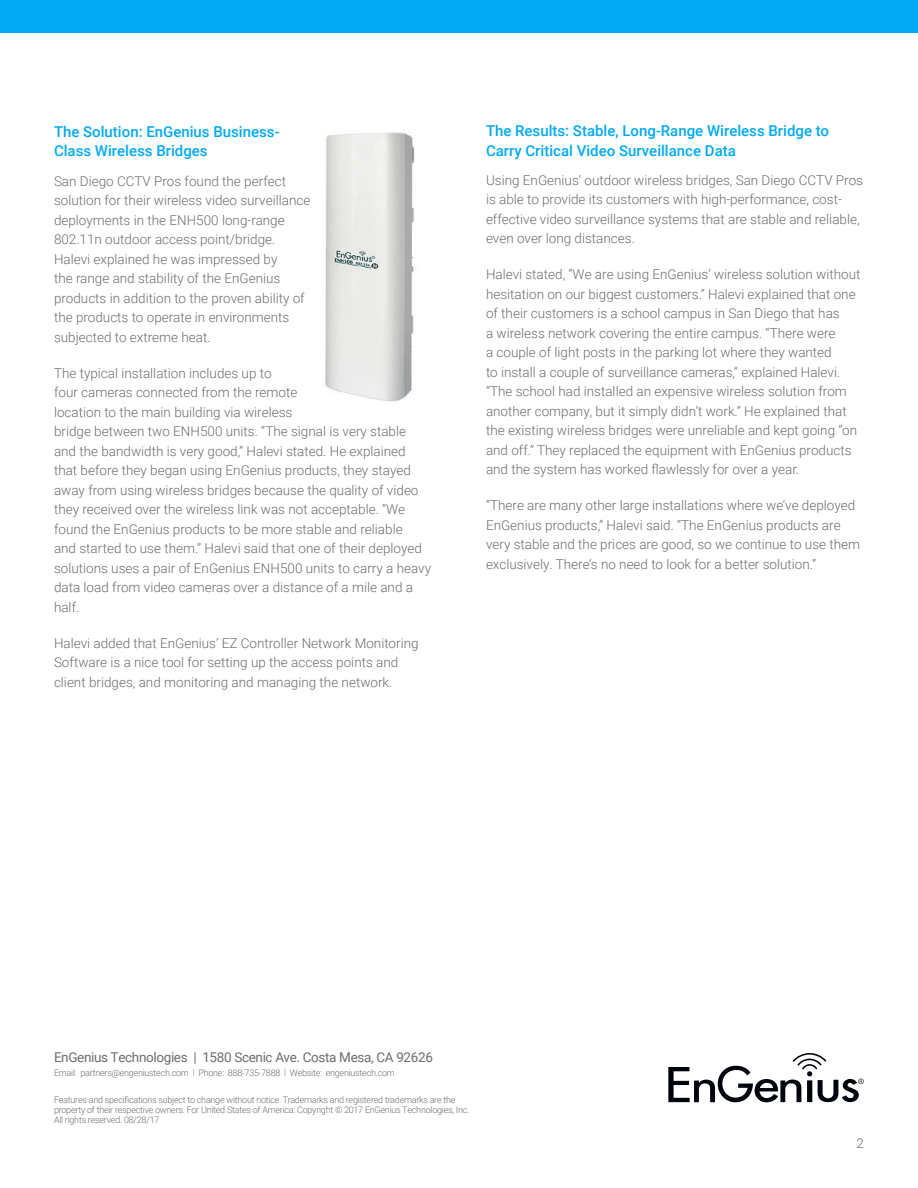
<style>
.page{position:relative;width:918px;height:1188px;background:#fff}
.page>*{position:absolute;margin:0;border:0;box-sizing:border-box;transform-origin:0 0}
.t1{font:500 15px/19.5px "Roboto";color:#03a9f4}
.Body_Paragraph{font:300 13.5px/19.5px "Roboto";color:#6c6d70}
.Footer_Contact_Info{font:13.5px "Roboto";letter-spacing:-.025em;color:#6c6d70}
.Footnote{font:300 9px/9.8px "Roboto";letter-spacing:-.025em;color:#6c6d70}
</style>
<div class="page">
<div style="left:0;top:0;width:918px;height:32px;background:#03a9f4"></div>
<svg style="left:668px;top:1053px;width:196px;height:49px"></svg>
<img style="left:325px;top:132px;width:89px;height:270px">
<h1 class="t1" style="left:54px;top:121px;width:227px">The Solution: EnGenius Business-<br>Class Wireless Bridges</h1>
<p class="Body_Paragraph" style="left:54px;top:171px;width:258px">San Diego CCTV Pros found the perfect solution for their wireless video surveillance deployments in the ENH500 long-range 802.11n outdoor access point/bridge.<br>Halevi explained he was impressed by<br>the range and stability of the EnGenius products in addition to the proven ability of the products to operate in environments subjected to extreme heat.</p>
<p class="Body_Paragraph" style="left:54px;top:363px;width:379px">The typical installation includes up to<br>four cameras connected from the remote<br>location to the main building via wireless<br>bridge between two ENH500 units. “The signal is very stable and the bandwidth is very good,” Halevi stated. He explained that before they began using EnGenius products, they stayed away from using wireless bridges because the quality of video they received over the wireless link was not acceptable. “We found the EnGenius products to be more stable and reliable<br>and started to use them.” Halevi said that one of their deployed solutions uses a pair of EnGenius ENH500 units to carry a heavy data load from video cameras over a distance of a mile and a half.</p>
<p class="Body_Paragraph" style="left:54px;top:633px;width:366px">Halevi added that EnGenius’ EZ Controller Network Monitoring<br>Software is a nice tool for setting up the access points and client bridges, and monitoring and managing the network.</p>
<h1 class="t1" style="left:486px;top:120px;width:345px">The Results: Stable, Long-Range Wireless Bridge to<br>Carry Critical Video Surveillance Data</h1>
<p class="Body_Paragraph" style="left:486px;top:170px;width:379px">Using EnGenius’ outdoor wireless bridges, San Diego CCTV Pros is able to provide its customers with high-performance, cost&shy;effective video surveillance systems that are stable and reliable, even over long distances.</p>
<p class="Body_Paragraph" style="left:486px;top:264px;width:376px">Halevi stated, “We are using EnGenius’ wireless solution without hesitation on our biggest customers.” Halevi explained that one of their customers is a school campus in San Diego that has<br>a wireless network covering the entire campus. “There were<br>a couple of light posts in the parking lot where they wanted<br>to install a couple of surveillance cameras,” explained Halevi. “The school had installed an expensive wireless solution from another company, but it simply didn’t work.” He explained that the existing wireless bridges were unreliable and kept going “on and off.” They replaced the equipment with EnGenius products and the system has worked flawlessly for over a year.</p>
<p class="Body_Paragraph" style="left:486px;top:495px;width:376px">“There are many other large installations where we’ve deployed EnGenius products,” Halevi said. “The EnGenius products are very stable and the prices are good, so we continue to use them exclusively. There’s no need to look for a better solution.”</p>
<p class="Footer_Contact_Info" style="left:54px;top:1048px;width:380px">EnGenius Technologies | 1580 Scenic Ave. Costa Mesa, CA 92626</p>
<p class="Footnote" style="left:54px;top:1068px;width:342px">Email: partners@engeniustech.com | Phone: 888-735-7888 | Website: engeniustech.com</p>
<p class="Footnote" style="left:54px;top:1095px;width:417px">Features and specifications subject to change without notice. Trademarks and registered trademarks are the property of their respective owners. For United States of America: Copyright © 2017 EnGenius Technologies, Inc.<br>All rights reserved. 08/28/17</p>
<p class="Body_Paragraph" style="left:857px;top:1132px;width:9px">2</p>
</div>
